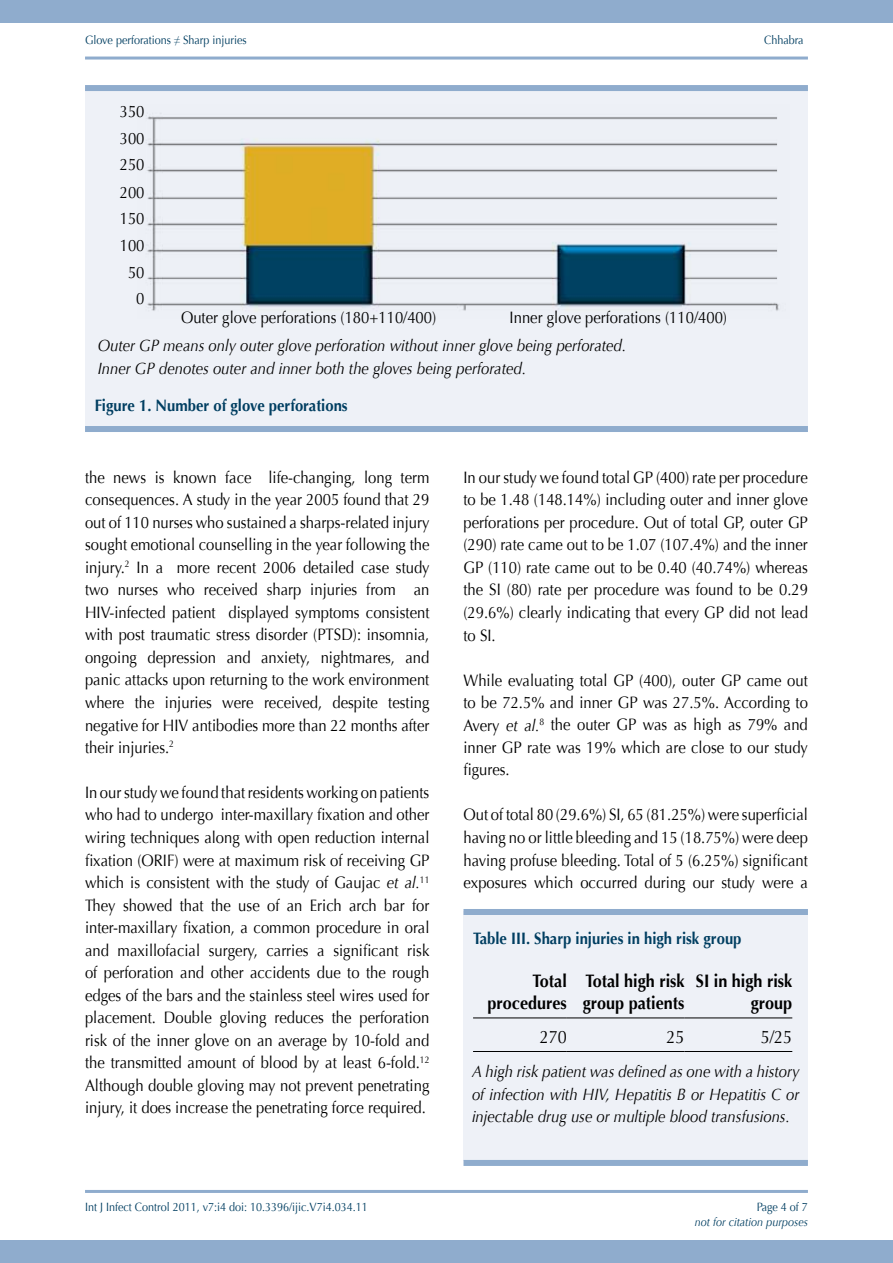
<style>
.page{position:relative;width:893px;height:1263px;background:#fff}
.page>*{position:absolute;margin:0;border:0;box-sizing:border-box;transform-origin:0 0}
.t1{font:700 18px/22.5px "Optima";color:#000;text-align:right;scale:.9 1}
.t2{font:18px "Optima";color:#000;scale:.9 1}
.t3{font:16.5px/22.5px "Optima";color:#000;text-align:justify;scale:.9 1}
.t4{font:italic 16.5px/22.5px "Optima";color:#000;text-align:justify;scale:.9 1}
.t5{font:700 16.5px "Optima";color:#003e61;scale:.9 1}
.t6{font:12px "Optima";color:#003e61;scale:.9 1}
.t7{font:italic 12px "Optima";color:#003e61;scale:.9 1}
.s1{font-style:italic}
</style>
<div class="page">
<div style="left:0;top:0;width:893px;height:23px;background:#8faccd"></div>
<div style="left:0;top:1240px;width:893px;height:23px;background:#8faccd"></div>
<hr style="left:85px;top:1190px;width:723px;height:3px;background:#8faccd">
<hr style="left:85px;top:57px;width:723px;height:3px;background:#8faccd">
<div style="left:463px;top:911px;width:345px;height:250px;background:#eef1f7"></div>
<div style="left:463px;top:909px;width:345px;height:6px;background:#8faccd"></div>
<div style="left:463px;top:1160px;width:345px;height:6px;background:#8faccd"></div>
<hr style="left:473px;top:1017px;width:94px;height:1px;background:#000">
<hr style="left:567px;top:1017px;width:118px;height:1px;background:#000">
<hr style="left:685px;top:1017px;width:107px;height:1px;background:#000">
<hr style="left:473px;top:1051px;width:94px;height:1px;background:#000">
<hr style="left:567px;top:1051px;width:118px;height:1px;background:#000">
<hr style="left:685px;top:1051px;width:107px;height:1px;background:#000">
<div style="left:85px;top:88px;width:723px;height:339px;background:#eef1f7"></div>
<div style="left:85px;top:85px;width:723px;height:6px;background:#8faccd"></div>
<div style="left:85px;top:426px;width:723px;height:6px;background:#8faccd"></div>
<img style="left:147px;top:113px;width:632px;height:198px">
<p class="t6" style="left:85px;top:33px;width:181px">Glove perforations ≠ Sharp injuries</p>
<p class="t6" style="left:764px;top:33px;width:45px">Chhabra</p>
<p class="t3" style="left:120px;top:101px;width:29px">350</p>
<p class="t3" style="left:120px;top:126px;width:29px;line-height:25.7px">300<br>250</p>
<p class="t3" style="left:120px;top:180px;width:29px;line-height:25.5px">200<br>150</p>
<p class="t3" style="left:120px;top:232px;width:29px;line-height:26.7px;text-align:right">100<br>50<br>0</p>
<p class="t3" style="left:181px;top:306px;width:285px">Outer glove perforations (180+110/400)</p>
<p class="t3" style="left:510px;top:306px;width:243px">Inner glove perforations (110/400)</p>
<p class="t4" style="left:98px;top:334px;width:589px">Outer GP means only outer glove perforation without inner glove being perforated.<br>Inner GP denotes outer and inner both the gloves being perforated.</p>
<p class="t5" style="left:95px;top:395px;width:282px">Figure 1. Number of glove perforations</p>
<p class="t3" style="left:85px;top:466px;width:384px">the news is known face life-changing, long term consequences. A study in the year 2005 found that 29 out of 110 nurses who sustained a sharps-related injury sought emotional counselling in the year following the injury.<sup>2</sup> In a more recent 2006 detailed case study two nurses who received sharp injuries from an HIV-infected patient displayed symptoms consistent with post traumatic stress disorder (PTSD): insomnia, ongoing depression and anxiety, nightmares, and panic attacks upon returning to the work environment where the injuries were received, despite testing negative for HIV antibodies more than 22 months after their injuries.<sup>2</sup></p>
<p class="t3" style="left:85px;top:781px;width:384px">In our study we found that residents working on patients who had to undergo inter-maxillary fixation and other wiring techniques along with open reduction internal fixation (ORIF) were at maximum risk of receiving GP which is consistent with the study of Gaujac <span class="s1">et al.</span><sup>11<br></sup>They showed that the use of an Erich arch bar for inter-maxillary fixation, a common procedure in oral and maxillofacial surgery, carries a significant risk of perforation and other accidents due to the rough edges of the bars and the stainless steel wires used for placement. Double gloving reduces the perforation risk of the inner glove on an average by 10-fold and the transmitted amount of blood by at least 6-fold.<sup>12<br></sup>Although double gloving may not prevent penetrating injury, it does increase the penetrating force required.</p>
<p class="t3" style="left:463px;top:466px;width:384px">In our study we found total GP (400) rate per procedure to be 1.48 (148.14%) including outer and inner glove perforations per procedure. Out of total GP, outer GP (290) rate came out to be 1.07 (107.4%) and the inner GP (110) rate came out to be 0.40 (40.74%) whereas the SI (80) rate per procedure was found to be 0.29 (29.6%) clearly indicating that every GP did not lead to SI.</p>
<p class="t3" style="left:463px;top:669px;width:384px">While evaluating total GP (400), outer GP came out to be 72.5% and inner GP was 27.5%. According to Avery <span class="s1">et al.</span><sup>8</sup> the outer GP was as high as 79% and inner GP rate was 19% which are close to our study figures.</p>
<p class="t3" style="left:463px;top:804px;width:384px">Out of total 80 (29.6%) SI, 65 (81.25%) were superficial having no or little bleeding and 15 (18.75%) were deep having profuse bleeding. Total of 5 (6.25%) significant exposures which occurred during our study were a</p>
<p class="t5" style="left:473px;top:928px;width:300px">Table III. Sharp injuries in high risk group</p>
<p class="t1" style="left:488px;top:970px;width:90px">Total procedures</p>
<p class="t1" style="left:583px;top:970px;width:115px;text-align:left">Total high risk group patients</p>
<p class="t1" style="left:696px;top:970px;width:109px">SI in high risk group</p>
<p class="t2" style="left:540px;top:1026px;width:32px">270</p>
<p class="t2" style="left:667px;top:1026px;width:22px">25</p>
<p class="t2" style="left:761px;top:1026px;width:37px">5/25</p>
<p class="t4" style="left:472px;top:1060px;width:365px">A high risk patient was defined as one with a history of infection with HIV, Hepatitis B or Hepatitis C or injectable drug use or multiple blood transfusions.</p>
<p class="t6" style="left:85px;top:1200px;width:316px">Int J Infect Control 2011, v7:i4 doi: 10.3396/ijic.V7i4.034.11</p>
<p class="t6" style="left:757px;top:1200px;width:58px">Page 4 of 7</p>
<p class="t7" style="left:695px;top:1215px;width:127px">not for citation purposes</p>
</div>
